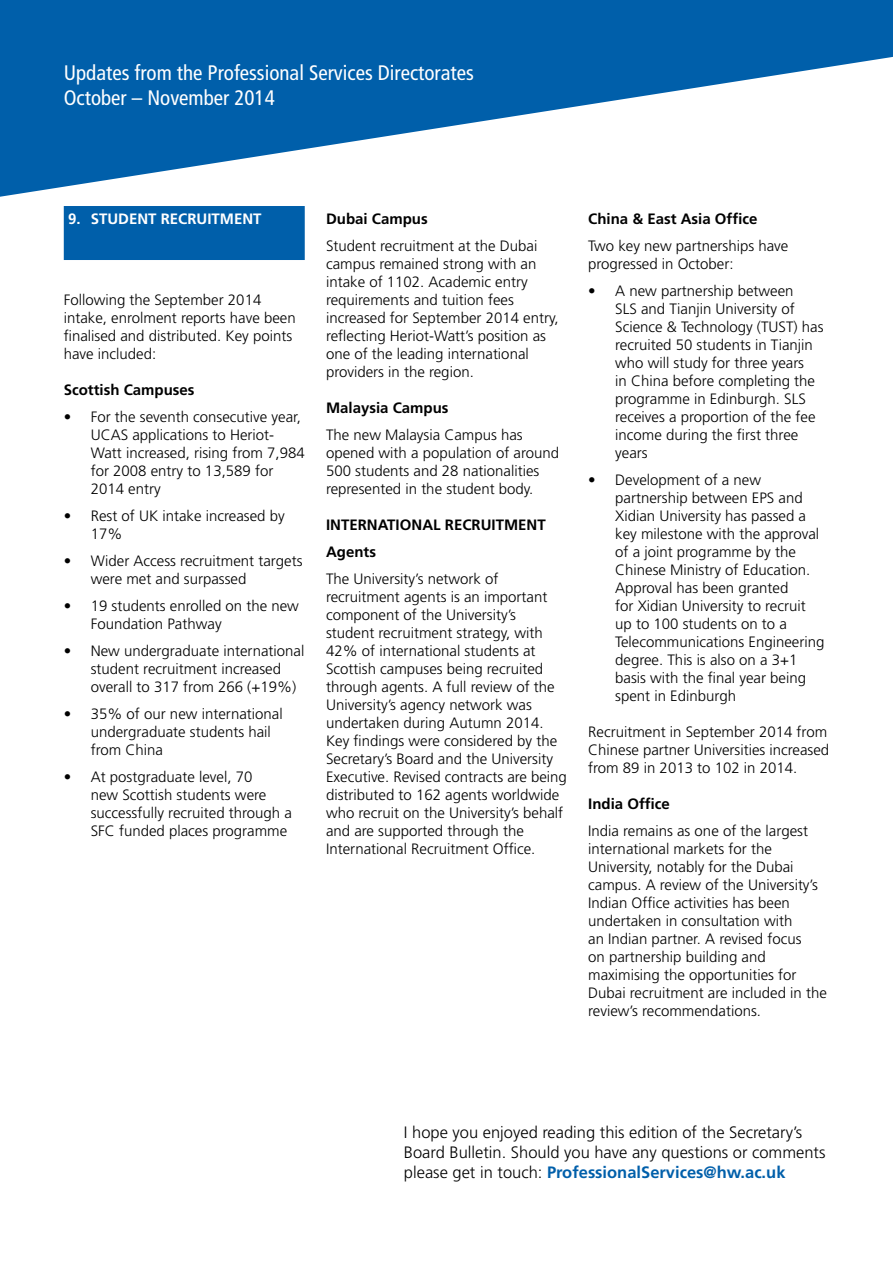
<style>
.page{position:relative;width:893px;height:1263px;background:#fff}
.page>*{position:absolute;margin:0;border:0;box-sizing:border-box;transform-origin:0 0}
.t1{font:condensed 21px/25.2px "Frutiger";color:#fff}
.t2{font:300 16.5px/19.8px "Frutiger";color:#000}
.t3{font:300 15px/18px "Frutiger";color:#000}
.t4{font:700 15px/27px "Frutiger";color:#000}
.t5{font:700 15px "Frutiger";color:#fff}
.s1{font-weight:700;color:#005faa}
</style>
<div class="page">
<svg style="left:0;top:0;width:893px;height:233px;fill:#005faa"></svg>
<div style="left:64px;top:206px;width:241px;height:54px;background:#005faa"></div>
<h1 class="t1" style="left:64px;top:60px;width:412px">Updates from the Professional Services Directorates<br>October – November 2014</h1>
<p class="t5" style="left:68px;top:210px;width:195px">9. STUDENT RECRUITMENT</p>
<p class="t3" style="left:64px;top:291px;width:233px">Following the September 2014 intake, enrolment reports have been finalised and distributed. Key points have included:</p>
<p class="t4" style="left:64px;top:376px;width:132px">Scottish Campuses</p>
<p class="t3" style="left:91px;top:408px;width:215px;text-indent:-27px">• For the seventh consecutive year,<br>UCAS applications to Heriot-<br>Watt increased, rising from 7,984 for 2008 entry to 13,589 for<br>2014 entry</p>
<p class="t3" style="left:91px;top:507px;width:195px;text-indent:-27px">• Rest of UK intake increased by<br>17%</p>
<p class="t3" style="left:91px;top:552px;width:213px;text-indent:-27px">• Wider Access recruitment targets were met and surpassed</p>
<p class="t3" style="left:91px;top:597px;width:210px;text-indent:-27px">• 19 students enrolled on the new<br>Foundation Pathway</p>
<p class="t3" style="left:91px;top:642px;width:215px;text-indent:-27px">• New undergraduate international student recruitment increased overall to 317 from 266 (+19%)</p>
<p class="t3" style="left:91px;top:705px;width:193px;text-indent:-27px">• 35% of our new international undergraduate students hail from China</p>
<p class="t3" style="left:91px;top:768px;width:203px;text-indent:-27px">• At postgraduate level, 70<br>new Scottish students were successfully recruited through a<br>SFC funded places programme</p>
<p class="t4" style="left:326px;top:205px;width:103px">Dubai Campus</p>
<p class="t3" style="left:326px;top:237px;width:234px">Student recruitment at the Dubai campus remained strong with an intake of 1102. Academic entry requirements and tuition fees increased for September 2014 entry, reflecting Heriot-Watt’s position as one of the leading international providers in the region.</p>
<p class="t4" style="left:326px;top:394px;width:124px">Malaysia Campus</p>
<p class="t3" style="left:326px;top:426px;width:235px">The new Malaysia Campus has opened with a population of around<br>500 students and 28 nationalities represented in the student body.</p>
<p class="t4" style="left:326px;top:511px;width:221px">INTERNATIONAL RECRUITMENT<br>Agents</p>
<p class="t3" style="left:326px;top:570px;width:242px">The University’s network of recruitment agents is an important component of the University’s student recruitment strategy, with 42% of international students at Scottish campuses being recruited through agents. A full review of the University’s agency network was undertaken during Autumn 2014.<br>Key findings were considered by the Secretary’s Board and the University Executive. Revised contracts are being distributed to 162 agents worldwide who recruit on the University’s behalf and are supported through the International Recruitment Office.</p>
<p class="t4" style="left:588px;top:205px;width:171px">China &amp; East Asia Office</p>
<p class="t3" style="left:588px;top:237px;width:202px">Two key new partnerships have progressed in October:</p>
<p class="t3" style="left:615px;top:282px;width:210px;text-indent:-27px">• A new partnership between<br>SLS and Tianjin University of<br>Science &amp; Technology (TUST) has recruited 50 students in Tianjin who will study for three years<br>in China before completing the programme in Edinburgh. SLS receives a proportion of the fee income during the first three years</p>
<p class="t3" style="left:615px;top:471px;width:211px;text-indent:-27px">• Development of a new partnership between EPS and<br>Xidian University has passed a key milestone with the approval of a joint programme by the<br>Chinese Ministry of Education.<br>Approval has been granted<br>for Xidian University to recruit up to 100 students on to a<br>Telecommunications Engineering degree. This is also on a 3+1 basis with the final year being spent in Edinburgh</p>
<p class="t3" style="left:588px;top:723px;width:242px">Recruitment in September 2014 from<br>Chinese partner Universities increased from 89 in 2013 to 102 in 2014.</p>
<p class="t4" style="left:588px;top:790px;width:83px">India Office</p>
<p class="t3" style="left:588px;top:822px;width:240px">India remains as one of the largest international markets for the University, notably for the Dubai campus. A review of the University’s Indian Office activities has been undertaken in consultation with<br>an Indian partner. A revised focus<br>on partnership building and maximising the opportunities for Dubai recruitment are included in the review’s recommendations.</p>
<p class="t2" style="left:404px;top:1123px;width:423px">I hope you enjoyed reading this edition of the Secretary’s<br>Board Bulletin. Should you have any questions or comments please get in touch: <span class="s1">ProfessionalServices@hw.ac.uk</span></p>
</div>
